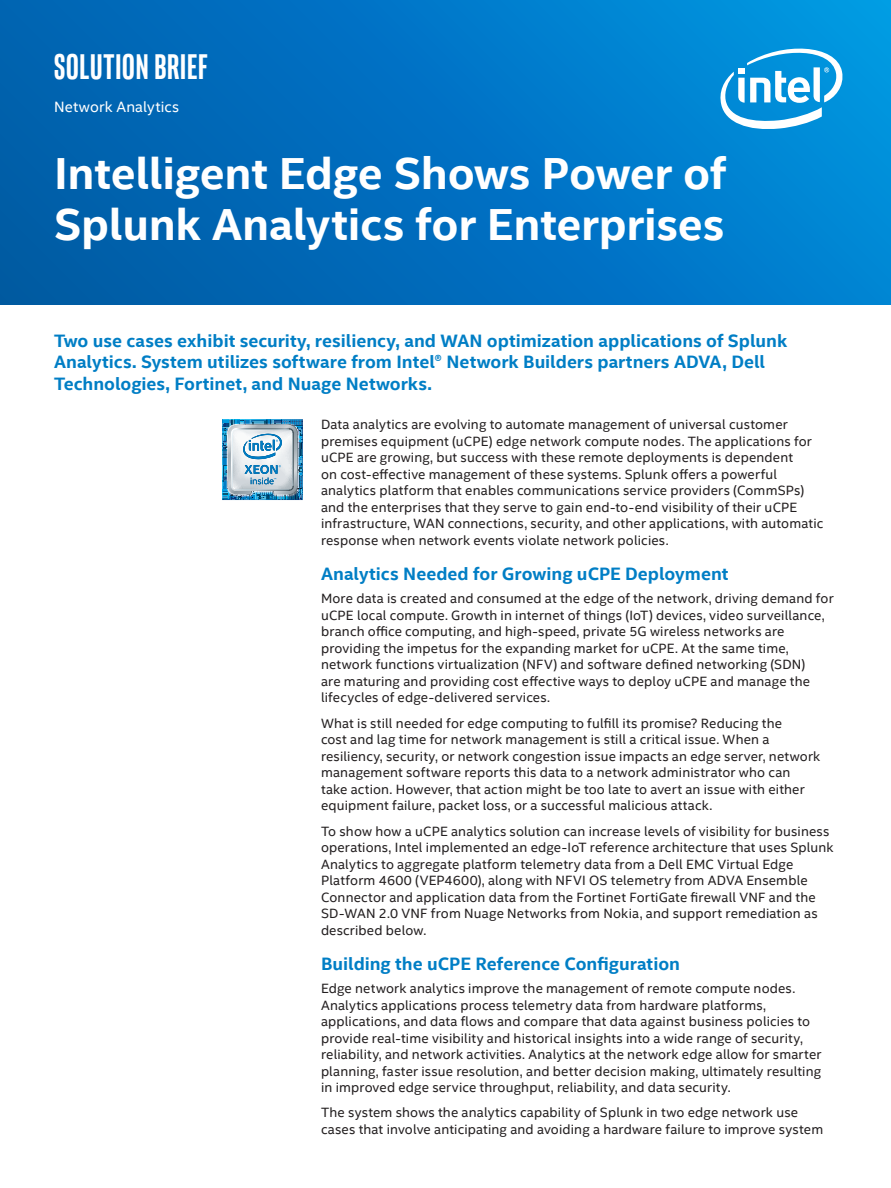
<style>
.page{position:relative;width:891px;height:1188px;background:#fff}
.page>*{position:absolute;margin:0;border:0;box-sizing:border-box;transform-origin:0 0}
.Main_Title{font:700 45px/51px "Intel Clear";letter-spacing:-.005em;color:#fff}
.t1{font:700 36px "Intel Clear Pro";letter-spacing:.025em;color:#fff}
.ProdName_-_Product_N{font:700 18px/21.6px "Intel Clear";color:#007ec5}
.CopyHeaderBlue{font:700 18px "Intel Clear";color:#007ec5}
.MainCopy___Caption{font:700 18px "Intel Clear";color:#007ec5}
.Mini_Header{font:15px "Intel Clear";letter-spacing:.01em;color:#fff}
.MainCopy___Caption-2{font:13.5px/16.5px "Intel Clear";letter-spacing:.01em;color:#231f20}
</style>
<div class="page">
<div style="left:0;top:0;width:891px;height:305px;background:linear-gradient(to right,#005ba9,#008cdb)"></div>
<img style="left:222px;top:419px;width:81px;height:81px">
<svg style="left:718px;top:42px;width:127px;height:90px"></svg>
<h2 class="t1" style="left:54px;top:44px;width:155px">SOLUTION BRIEF</h2>
<p class="Mini_Header" style="left:54px;top:96px;width:126px">Network Analytics</p>
<p class="Main_Title" style="left:54px;top:147px;width:673px">Intelligent Edge Shows Power of<br>Splunk Analytics for Enterprises</p>
<p class="ProdName_-_Product_N" style="left:54px;top:329px;width:735px">Two use cases exhibit security, resiliency, and WAN optimization applications of Splunk<br>Analytics. System utilizes software from Intel® Network Builders partners ADVA, Dell<br>Technologies, Fortinet, and Nuage Networks.</p>
<p class="MainCopy___Caption-2" style="left:321px;top:416px;width:504px">Data analytics are evolving to automate management of universal customer premises equipment (uCPE) edge network compute nodes. The applications for uCPE are growing, but success with these remote deployments is dependent<br>on cost-effective management of these systems. Splunk offers a powerful analytics platform that enables communications service providers (CommSPs) and the enterprises that they serve to gain end-to-end visibility of their uCPE infrastructure, WAN connections, security, and other applications, with automatic response when network events violate network policies.</p>
<p class="CopyHeaderBlue" style="left:321px;top:561px;width:409px">Analytics Needed for Growing uCPE Deployment</p>
<p class="MainCopy___Caption-2" style="left:321px;top:590px;width:514px">More data is created and consumed at the edge of the network, driving demand for uCPE local compute. Growth in internet of things (IoT) devices, video surveillance, branch office computing, and high-speed, private 5G wireless networks are providing the impetus for the expanding market for uCPE. At the same time, network functions virtualization (NFV) and software defined networking (SDN)<br>are maturing and providing cost effective ways to deploy uCPE and manage the lifecycles of edge-delivered services.</p>
<p class="MainCopy___Caption-2" style="left:321px;top:714px;width:501px">What is still needed for edge computing to fulfill its promise? Reducing the<br>cost and lag time for network management is still a critical issue. When a resiliency, security, or network congestion issue impacts an edge server, network management software reports this data to a network administrator who can<br>take action. However, that action might be too late to avert an issue with either equipment failure, packet loss, or a successful malicious attack.</p>
<p class="MainCopy___Caption-2" style="left:321px;top:822px;width:514px">To show how a uCPE analytics solution can increase levels of visibility for business operations, Intel implemented an edge-IoT reference architecture that uses Splunk Analytics to aggregate platform telemetry data from a Dell EMC Virtual Edge Platform 4600 (VEP4600), along with NFVI OS telemetry from ADVA Ensemble Connector and application data from the Fortinet FortiGate firewall VNF and the SD-WAN 2.0 VNF from Nuage Networks from Nokia, and support remediation as described below.</p>
<p class="MainCopy___Caption" style="left:321px;top:951px;width:361px">Building the uCPE Reference Configuration</p>
<p class="MainCopy___Caption-2" style="left:321px;top:980px;width:502px">Edge network analytics improve the management of remote compute nodes.<br>Analytics applications process telemetry data from hardware platforms, applications, and data flows and compare that data against business policies to provide real-time visibility and historical insights into a wide range of security, reliability, and network activities. Analytics at the network edge allow for smarter planning, faster issue resolution, and better decision making, ultimately resulting in improved edge service throughput, reliability, and data security.</p>
<p class="MainCopy___Caption-2" style="left:321px;top:1104px;width:504px">The system shows the analytics capability of Splunk in two edge network use cases that involve anticipating and avoiding a hardware failure to improve system</p>
</div>
